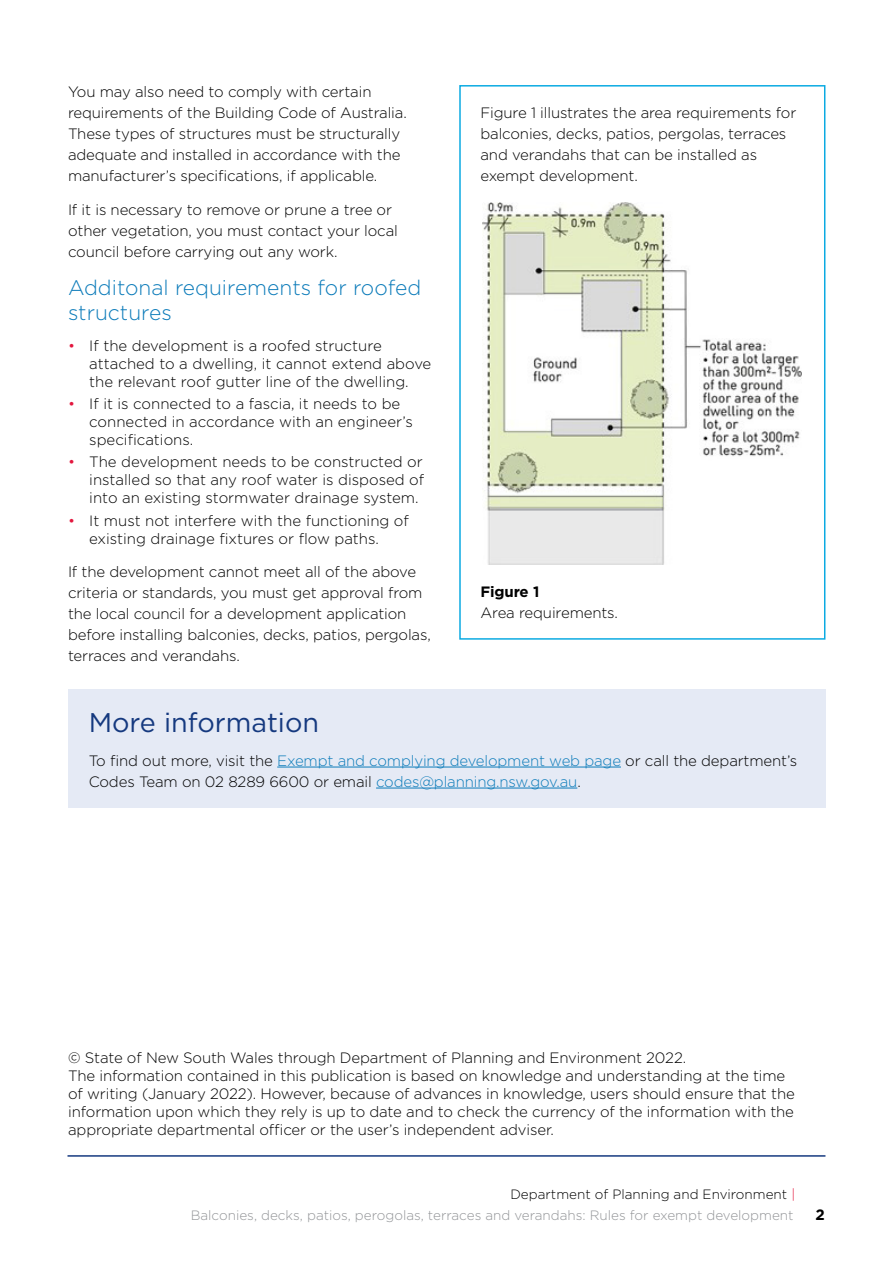
<style>
.page{position:relative;width:893px;height:1263px;background:#fff}
.page>*{position:absolute;margin:0;border:0;box-sizing:border-box;transform-origin:0 0}
.Call_out_box_heading{font:27px "Gotham";color:#15397f}
.Heading_3{font:300 21px/25.2px "Gotham";color:#0d7cba}
.Body_-_Black_text{font:300 15px/21px "Gotham";letter-spacing:-.01em;color:#000}
._1st_level_bullets{font:300 15px/18px "Gotham";color:#000}
.Figure_heading{font:700 15px "Gotham";letter-spacing:-.01em;color:#000}
.t1{font:300 13.5px/21px "Gotham";color:#939598;text-align:right}
.s1{color:#e3173e}
.s2{color:#0d7cba}
.s3{color:#000}
</style>
<div class="page">
<hr style="left:68px;top:1155px;width:757px;height:2px;background:#15397f">
<img style="left:482px;top:203px;width:320px;height:361px">
<div style="left:68px;top:689px;width:757px;height:119px;background:#e5eaf5"></div>
<hr style="left:277px;top:767px;width:344px;height:1px;background:#0d7cba">
<hr style="left:376px;top:788px;width:201px;height:1px;background:#0d7cba">
<div style="left:459px;top:85px;width:366px;height:555px;border:2px solid #0baae2"></div>
<p class="Body_-_Black_text" style="left:68px;top:81px;width:340px">You may also need to comply with certain requirements of the Building Code of Australia.<br>These types of structures must be structurally adequate and installed in accordance with the manufacturer’s specifications, if applicable.</p>
<p class="Body_-_Black_text" style="left:68px;top:199px;width:331px">If it is necessary to remove or prune a tree or other vegetation, you must contact your local council before carrying out any work.</p>
<p class="Heading_3" style="left:68px;top:274px;width:355px">Additonal requirements for roofed structures</p>
<p class="_1st_level_bullets" style="left:89px;top:336px;width:344px;text-indent:-21px"><span class="s1">•</span> If the development is a roofed structure attached to a dwelling, it cannot extend above the relevant roof gutter line of the dwelling.</p>
<p class="_1st_level_bullets" style="left:89px;top:394px;width:325px;text-indent:-21px"><span class="s1">•</span> If it is connected to a fascia, it needs to be connected in accordance with an engineer’s specifications.</p>
<p class="_1st_level_bullets" style="left:89px;top:453px;width:337px;text-align:justify;text-indent:-21px"><span class="s1">•</span> The development needs to be constructed or installed so that any roof water is disposed of into an existing stormwater drainage system.</p>
<p class="_1st_level_bullets" style="left:68px;top:511px;width:342px;text-align:center"><span class="s1">•</span> It must not interfere with the functioning of existing drainage fixtures or flow paths.</p>
<p class="Body_-_Black_text" style="left:68px;top:561px;width:364px">If the development cannot meet all of the above criteria or standards, you must get approval from the local council for a development application before installing balconies, decks, patios, pergolas, terraces and verandahs.</p>
<p class="Body_-_Black_text" style="left:480px;top:102px;width:317px">Figure 1 illustrates the area requirements for balconies, decks, patios, pergolas, terraces and verandahs that can be installed as exempt development.</p>
<p class="Figure_heading" style="left:480px;top:582px;width:60px">Figure 1</p>
<p class="Body_-_Black_text" style="left:480px;top:602px;width:139px">Area requirements.</p>
<p class="Call_out_box_heading" style="left:89px;top:705px;width:232px">More information</p>
<p class="Body_-_Black_text" style="left:89px;top:749px;width:710px">To find out more, visit the <span class="s2">Exempt and complying development web page</span> or call the department’s<br>Codes Team on 02 8289 6600 or email <span class="s2">codes@planning.nsw.gov.au</span>.</p>
<p class="Body_-_Black_text" style="left:68px;top:1049px;width:728px;line-height:18px">© State of New South Wales through Department of Planning and Environment 2022.<br>The information contained in this publication is based on knowledge and understanding at the time of writing (January 2022). However, because of advances in knowledge, users should ensure that the information upon which they rely is up to date and to check the currency of the information with the appropriate departmental officer or the user’s independent adviser.</p>
<p class="t1" style="left:191px;top:1184px;width:606px"><span class="s3">Department of Planning and Environment</span> <span class="s1">|<br></span>Balconies, decks, patios, perogolas, terraces and verandahs: Rules for exempt development</p>
<p class="Figure_heading" style="left:816px;top:1205px;width:11px">2</p>
</div>
